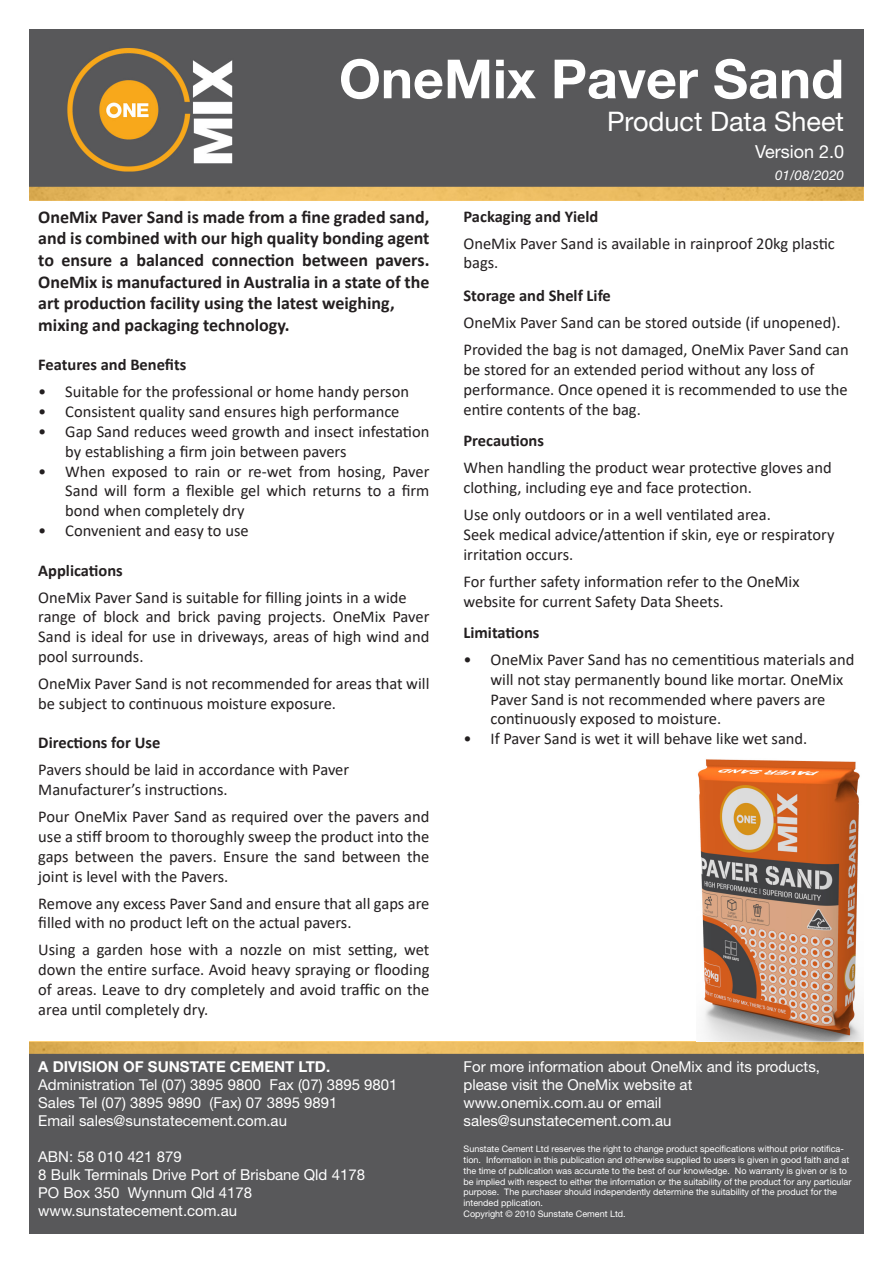
<style>
.page{position:relative;width:893px;height:1263px;background:#fff}
.page>*{position:absolute;margin:0;border:0;box-sizing:border-box;transform-origin:0 0}
.t1{font:700 54px "Helvetica Neue LT Std";color:#fff}
.t2{font:27px "Helvetica Neue LT Std";color:#fff}
.t3{font:700 18px/21.6px "Calibri";color:#231f20;text-align:justify}
.t4{font:18px "Helvetica Neue LT Std";color:#fff}
.t5{font:16.5px/19.8px "Calibri";color:#231f20}
.t6{font:700 16.5px "Calibri";color:#231f20}
.t7{font:15px/18px "Helvetica Neue LT Std";color:#fff}
.t8{font:700 15px "Helvetica Neue LT Std";color:#fff}
.t9{font:italic 13.5px "Helvetica Neue LT Std";color:#fff}
.t10{font:9px/10.8px "Helvetica Neue LT Std";color:#fff}
</style>
<div class="page">
<img style="left:30px;top:30px;width:833px;height:170px">
<div style="left:30px;top:1041px;width:833px;height:192px;background:#58585a"></div>
<img style="left:698px;top:759px;width:165px;height:282px">
<p class="t1" style="left:339px;top:46px;width:507px">OneMix Paver Sand</p>
<p class="t2" style="left:607px;top:104px;width:239px">Product Data Sheet</p>
<p class="t4" style="left:755px;top:140px;width:91px">Version 2.0</p>
<p class="t9" style="left:775px;top:167px;width:71px">01/08/2020</p>
<p class="t3" style="left:38px;top:206px;width:393px">OneMix Paver Sand is made from a fine graded sand, and is combined with our high quality bonding agent to ensure a balanced connection between pavers.<br>OneMix is manufactured in Australia in a state of the art production facility using the latest weighing,</p>
<p class="t3" style="left:38px;top:314px;width:253px">mixing and packaging technology.</p>
<p class="t6" style="left:38px;top:353px;width:150px">Features and Benefits</p>
<p class="t5" style="left:38px;top:381px;width:372px">• Suitable for the professional or home handy person</p>
<p class="t5" style="left:38px;top:401px;width:363px">• Consistent quality sand ensures high performance</p>
<p class="t5" style="left:65px;top:421px;width:366px;text-indent:-27px">• Gap Sand reduces weed growth and insect infestation by establishing a firm join between pavers</p>
<p class="t5" style="left:65px;top:461px;width:366px;text-align:justify;text-indent:-27px">• When exposed to rain or re-wet from hosing, Paver Sand will form a flexible gel which returns to a firm bond when completely dry</p>
<p class="t5" style="left:38px;top:520px;width:212px">• Convenient and easy to use</p>
<p class="t6" style="left:38px;top:558px;width:86px">Applications</p>
<p class="t5" style="left:38px;top:587px;width:370px">OneMix Paver Sand is suitable for filling joints in a wide</p>
<p class="t5" style="left:38px;top:606px;width:393px;text-align:justify">range of block and brick paving projects. OneMix Paver Sand is ideal for use in driveways, areas of high wind and pool surrounds.</p>
<p class="t5" style="left:38px;top:673px;width:393px">OneMix Paver Sand is not recommended for areas that will</p>
<p class="t5" style="left:38px;top:693px;width:299px">be subject to continuous moisture exposure.</p>
<p class="t6" style="left:38px;top:731px;width:124px">Directions for Use</p>
<p class="t5" style="left:38px;top:759px;width:312px">Pavers should be laid in accordance with Paver</p>
<p class="t5" style="left:38px;top:779px;width:191px">Manufacturer’s instructions.</p>
<p class="t5" style="left:38px;top:806px;width:393px">Pour OneMix Paver Sand as required over the pavers and use a stiff broom to thoroughly sweep the product into the</p>
<p class="t5" style="left:38px;top:846px;width:393px">gaps between the pavers. Ensure the sand between the joint is level with the Pavers.</p>
<p class="t5" style="left:38px;top:893px;width:393px">Remove any excess Paver Sand and ensure that all gaps are</p>
<p class="t5" style="left:38px;top:912px;width:315px">filled with no product left on the actual pavers.</p>
<p class="t5" style="left:38px;top:939px;width:393px;text-align:justify">Using a garden hose with a nozzle on mist setting, wet down the entire surface. Avoid heavy spraying or flooding of areas. Leave to dry completely and avoid traffic on the area until completely dry.</p>
<p class="t8" style="left:38px;top:1057px;width:293px">A DIVISION OF SUNSTATE CEMENT LTD.</p>
<p class="t7" style="left:38px;top:1075px;width:361px">Administration Tel (07) 3895 9800 Fax (07) 3895 9801</p>
<p class="t7" style="left:38px;top:1093px;width:301px">Sales Tel (07) 3895 9890 (Fax) 07 3895 9891</p>
<p class="t7" style="left:38px;top:1111px;width:250px">Email sales@sunstatecement.com.au</p>
<p class="t7" style="left:38px;top:1147px;width:145px">ABN: 58 010 421 879</p>
<p class="t7" style="left:38px;top:1165px;width:328px">8 Bulk Terminals Drive Port of Brisbane Qld 4178</p>
<p class="t7" style="left:38px;top:1183px;width:216px">PO Box 350 Wynnum Qld 4178</p>
<p class="t7" style="left:38px;top:1201px;width:200px">www.sunstatecement.com.au</p>
<p class="t6" style="left:463px;top:204px;width:136px">Packaging and Yield</p>
<p class="t5" style="left:463px;top:233px;width:373px">OneMix Paver Sand is available in rainproof 20kg plastic bags.</p>
<p class="t6" style="left:463px;top:284px;width:149px">Storage and Shelf Life</p>
<p class="t5" style="left:463px;top:313px;width:379px">OneMix Paver Sand can be stored outside (if unopened).</p>
<p class="t5" style="left:463px;top:340px;width:387px">Provided the bag is not damaged, OneMix Paver Sand can be stored for an extended period without any loss of</p>
<p class="t5" style="left:463px;top:379px;width:386px">performance. Once opened it is recommended to use the entire contents of the bag.</p>
<p class="t6" style="left:463px;top:429px;width:82px">Precautions</p>
<p class="t5" style="left:463px;top:457px;width:370px">When handling the product wear protective gloves and</p>
<p class="t5" style="left:463px;top:477px;width:290px">clothing, including eye and face protection.</p>
<p class="t5" style="left:463px;top:504px;width:309px">Use only outdoors or in a well ventilated area.</p>
<p class="t5" style="left:463px;top:524px;width:372px">Seek medical advice/attention if skin, eye or respiratory</p>
<p class="t5" style="left:463px;top:544px;width:111px">irritation occurs.</p>
<p class="t5" style="left:463px;top:571px;width:338px">For further safety information refer to the OneMix</p>
<p class="t5" style="left:463px;top:591px;width:262px">website for current Safety Data Sheets.</p>
<p class="t6" style="left:463px;top:621px;width:78px">Limitations</p>
<p class="t5" style="left:490px;top:649px;width:365px;text-indent:-27px">• OneMix Paver Sand has no cementitious materials and will not stay permanently bound like mortar. OneMix Paver Sand is not recommended where pavers are continuously exposed to moisture.</p>
<p class="t5" style="left:463px;top:728px;width:345px">• If Paver Sand is wet it will behave like wet sand.</p>
<p class="t7" style="left:463px;top:1057px;width:358px">For more information about OneMix and its products, please visit the OneMix website at</p>
<p class="t7" style="left:463px;top:1093px;width:200px">www.onemix.com.au or email</p>
<p class="t7" style="left:463px;top:1111px;width:209px">sales@sunstatecement.com.au</p>
<p class="t10" style="left:463px;top:1143px;width:389px">Sunstate Cement Ltd reserves the right to change product specifications without prior notifica&shy;tion. Information in this publication and otherwise supplied to users is given in good faith and at the time of publication was accurate to the best of our knowledge. No warranty is given or is to be implied with respect to either the information or the suitability of the product for any particular purpose. The purchaser should independently determine the suitability of the product for the intended pplication.</p>
<p class="t10" style="left:463px;top:1208px;width:164px">Copyright © 2010 Sunstate Cement Ltd.</p>
</div>
